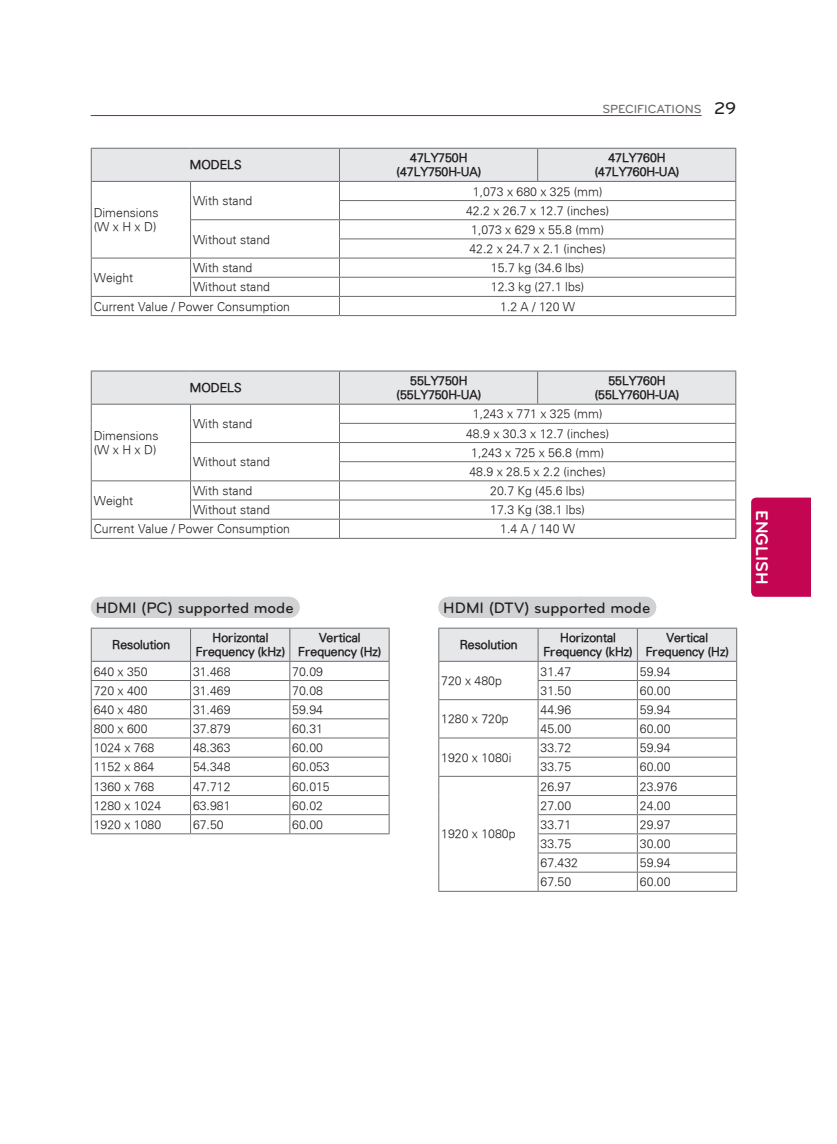
<style>
.page{position:relative;width:837px;height:1144px;background:#fff}
.page>*{position:absolute;margin:0;border:0;box-sizing:border-box;transform-origin:0 0}
.t1{font:700 17.5px "Bryant LG";color:#fff}
.t2{font:500 17.5px "Bryant LG";color:#231f20}
.t3{font:500 15.75px "Bryant LG";color:#231f20}
.t4{font:300 12.25px/19.1px "Univers";color:#231f20}
.t5{font:300 12.25px/14px "Univers";color:#231f20;text-align:center}
.t6{font:500 12.25px "Bryant LG";color:#6c6d70}
</style>
<div class="page">
<hr style="left:91px;top:115px;width:610px;height:1px;background:#c30552">
<div style="left:751px;top:498px;width:59px;height:99px;background:#c30552"></div>
<hr style="left:339px;top:315px;width:198px;height:1px;background:#6c6d70">
<hr style="left:537px;top:315px;width:199px;height:1px;background:#6c6d70">
<hr style="left:91px;top:315px;width:99px;height:1px;background:#6c6d70">
<hr style="left:190px;top:315px;width:149px;height:1px;background:#6c6d70">
<svg style="left:91px;top:148px;width:645px;height:167px"></svg>
<hr style="left:91px;top:538px;width:99px;height:1px;background:#6c6d70">
<hr style="left:190px;top:538px;width:149px;height:1px;background:#6c6d70">
<hr style="left:339px;top:538px;width:198px;height:1px;background:#6c6d70">
<hr style="left:537px;top:538px;width:199px;height:1px;background:#6c6d70">
<svg style="left:91px;top:371px;width:645px;height:167px"></svg>
<div style="left:101px;top:597px;width:187px;height:21px;background:#d1d2d4"></div>
<svg style="left:288px;top:597px;width:1px;height:21px"></svg>
<svg style="left:91px;top:628px;width:298px;height:205px"></svg>
<hr style="left:91px;top:833px;width:99px;height:1px;background:#6c6d70">
<hr style="left:190px;top:833px;width:100px;height:1px;background:#6c6d70">
<hr style="left:290px;top:833px;width:99px;height:1px;background:#6c6d70">
<div style="left:448px;top:597px;width:196px;height:21px;background:#d1d2d4"></div>
<svg style="left:644px;top:597px;width:1px;height:21px"></svg>
<svg style="left:438px;top:628px;width:299px;height:263px"></svg>
<hr style="left:438px;top:891px;width:100px;height:1px;background:#6c6d70">
<hr style="left:538px;top:891px;width:99px;height:1px;background:#6c6d70">
<hr style="left:637px;top:891px;width:99px;height:1px;background:#6c6d70">
<p class="t6" style="left:602px;top:101px;width:101px">SPECIFICATIONS</p>
<h1 class="t2" style="left:713px;top:97px;width:24px">29</h1>
<p class="t4" style="left:94px;top:206px;width:66px;line-height:14px">Dimensions (W x H x D)</p>
<p class="t5" style="left:189px;top:158px;width:53px">MODELS</p>
<p class="t5" style="left:396px;top:151px;width:86px">47LY750H (47LY750H-UA)</p>
<p class="t5" style="left:594px;top:151px;width:86px">47LY760H (47LY760H-UA)</p>
<p class="t4" style="left:193px;top:191px;width:61px">With stand</p>
<p class="t4" style="left:466px;top:181px;width:145px;text-align:center">1,073 x 680 x 325 (mm)<br>42.2 x 26.7 x 12.7 (inches)</p>
<p class="t4" style="left:193px;top:229px;width:78px">Without stand</p>
<p class="t4" style="left:469px;top:220px;width:138px">1,073 x 629 x 55.8 (mm)<br>42.2 x 24.7 x 2.1 (inches)</p>
<p class="t4" style="left:193px;top:258px;width:61px">With stand</p>
<p class="t4" style="left:491px;top:258px;width:95px">15.7 kg (34.6 lbs)</p>
<p class="t4" style="left:193px;top:277px;width:78px">Without stand</p>
<p class="t4" style="left:491px;top:277px;width:95px">12.3 kg (27.1 lbs)</p>
<p class="t4" style="left:94px;top:296px;width:198px">Current Value / Power Consumption</p>
<p class="t4" style="left:500px;top:296px;width:76px">1.2 A / 120 W</p>
<p class="t4" style="left:94px;top:268px;width:41px">Weight</p>
<p class="t4" style="left:94px;top:428px;width:66px;line-height:14px">Dimensions (W x H x D)</p>
<p class="t5" style="left:189px;top:381px;width:53px">MODELS</p>
<p class="t5" style="left:396px;top:374px;width:86px">55LY750H (55LY750H-UA)</p>
<p class="t5" style="left:594px;top:374px;width:86px">55LY760H (55LY760H-UA)</p>
<p class="t4" style="left:193px;top:414px;width:61px">With stand</p>
<p class="t4" style="left:466px;top:404px;width:145px;text-align:center">1,243 x 771 x 325 (mm)<br>48.9 x 30.3 x 12.7 (inches)</p>
<p class="t4" style="left:193px;top:452px;width:78px">Without stand</p>
<p class="t4" style="left:469px;top:442px;width:138px">1,243 x 725 x 56.8 (mm)<br>48.9 x 28.5 x 2.2 (inches)</p>
<p class="t4" style="left:193px;top:481px;width:61px">With stand</p>
<p class="t4" style="left:490px;top:481px;width:96px">20.7 Kg (45.6 lbs)</p>
<p class="t4" style="left:193px;top:500px;width:78px">Without stand</p>
<p class="t4" style="left:490px;top:500px;width:96px">17.3 Kg (38.1 lbs)</p>
<p class="t4" style="left:94px;top:519px;width:198px">Current Value / Power Consumption</p>
<p class="t4" style="left:500px;top:519px;width:76px">1.4 A / 140 W</p>
<p class="t4" style="left:94px;top:490px;width:41px">Weight</p>
<p class="t3" style="left:96px;top:598px;width:199px">HDMI (PC) supported mode</p>
<p class="t5" style="left:112px;top:638px;width:59px">Resolution</p>
<p class="t5" style="left:195px;top:631px;width:91px">Horizontal<br>Frequency (kHz)</p>
<p class="t5" style="left:298px;top:631px;width:85px">Vertical<br>Frequency (Hz)</p>
<p class="t4" style="left:94px;top:661px;width:55px">640 x 350</p>
<p class="t4" style="left:193px;top:661px;width:39px">31.468</p>
<p class="t4" style="left:292px;top:661px;width:32px">70.09</p>
<p class="t4" style="left:94px;top:680px;width:55px">720 x 400</p>
<p class="t4" style="left:193px;top:680px;width:39px">31.469</p>
<p class="t4" style="left:292px;top:680px;width:32px">70.08</p>
<p class="t4" style="left:94px;top:700px;width:55px">640 x 480</p>
<p class="t4" style="left:193px;top:700px;width:39px">31.469</p>
<p class="t4" style="left:292px;top:700px;width:32px">59.94</p>
<p class="t4" style="left:94px;top:719px;width:55px">800 x 600</p>
<p class="t4" style="left:193px;top:719px;width:39px">37.879</p>
<p class="t4" style="left:292px;top:719px;width:32px">60.31</p>
<p class="t4" style="left:94px;top:738px;width:62px">1024 x 768</p>
<p class="t4" style="left:193px;top:738px;width:39px">48.363</p>
<p class="t4" style="left:292px;top:738px;width:32px">60.00</p>
<p class="t4" style="left:94px;top:757px;width:62px">1152 x 864</p>
<p class="t4" style="left:193px;top:757px;width:39px">54.348</p>
<p class="t4" style="left:292px;top:757px;width:39px">60.053</p>
<p class="t4" style="left:94px;top:776px;width:62px">1360 x 768</p>
<p class="t4" style="left:193px;top:776px;width:39px">47.712</p>
<p class="t4" style="left:292px;top:776px;width:39px">60.015</p>
<p class="t4" style="left:94px;top:795px;width:69px">1280 x 1024</p>
<p class="t4" style="left:193px;top:795px;width:39px">63.981</p>
<p class="t4" style="left:292px;top:795px;width:32px">60.02</p>
<p class="t4" style="left:94px;top:815px;width:69px">1920 x 1080</p>
<p class="t4" style="left:193px;top:815px;width:32px">67.50</p>
<p class="t4" style="left:292px;top:815px;width:32px">60.00</p>
<p class="t3" style="left:443px;top:598px;width:208px">HDMI (DTV) supported mode</p>
<p class="t5" style="left:459px;top:638px;width:59px">Resolution</p>
<p class="t5" style="left:543px;top:631px;width:91px">Horizontal<br>Frequency (kHz)</p>
<p class="t5" style="left:645px;top:631px;width:85px">Vertical<br>Frequency (Hz)</p>
<p class="t4" style="left:441px;top:671px;width:62px">720 x 480p</p>
<p class="t4" style="left:540px;top:661px;width:32px">31.47</p>
<p class="t4" style="left:639px;top:661px;width:32px">59.94</p>
<p class="t4" style="left:540px;top:680px;width:32px">31.50</p>
<p class="t4" style="left:639px;top:680px;width:32px">60.00</p>
<p class="t4" style="left:441px;top:709px;width:69px">1280 x 720p</p>
<p class="t4" style="left:441px;top:747px;width:72px">1920 x 1080i</p>
<p class="t4" style="left:441px;top:824px;width:76px">1920 x 1080p</p>
<p class="t4" style="left:540px;top:700px;width:32px">44.96</p>
<p class="t4" style="left:639px;top:700px;width:32px">59.94</p>
<p class="t4" style="left:540px;top:719px;width:32px">45.00</p>
<p class="t4" style="left:639px;top:719px;width:32px">60.00</p>
<p class="t4" style="left:540px;top:738px;width:32px">33.72</p>
<p class="t4" style="left:639px;top:738px;width:32px">59.94</p>
<p class="t4" style="left:540px;top:757px;width:32px">33.75</p>
<p class="t4" style="left:639px;top:757px;width:32px">60.00</p>
<p class="t4" style="left:540px;top:776px;width:32px">26.97</p>
<p class="t4" style="left:639px;top:776px;width:39px">23.976</p>
<p class="t4" style="left:540px;top:795px;width:32px">27.00</p>
<p class="t4" style="left:639px;top:795px;width:32px">24.00</p>
<p class="t4" style="left:540px;top:815px;width:32px">33.71</p>
<p class="t4" style="left:639px;top:815px;width:32px">29.97</p>
<p class="t4" style="left:540px;top:834px;width:32px">33.75</p>
<p class="t4" style="left:639px;top:834px;width:32px">30.00</p>
<p class="t4" style="left:540px;top:853px;width:39px">67.432</p>
<p class="t4" style="left:639px;top:853px;width:32px">59.94</p>
<p class="t4" style="left:540px;top:872px;width:32px">67.50</p>
<p class="t4" style="left:639px;top:872px;width:32px">60.00</p>
<h1 class="t1" style="left:772px;top:510px;width:76px;rotate:90deg">ENGLISH</h1>
</div>
